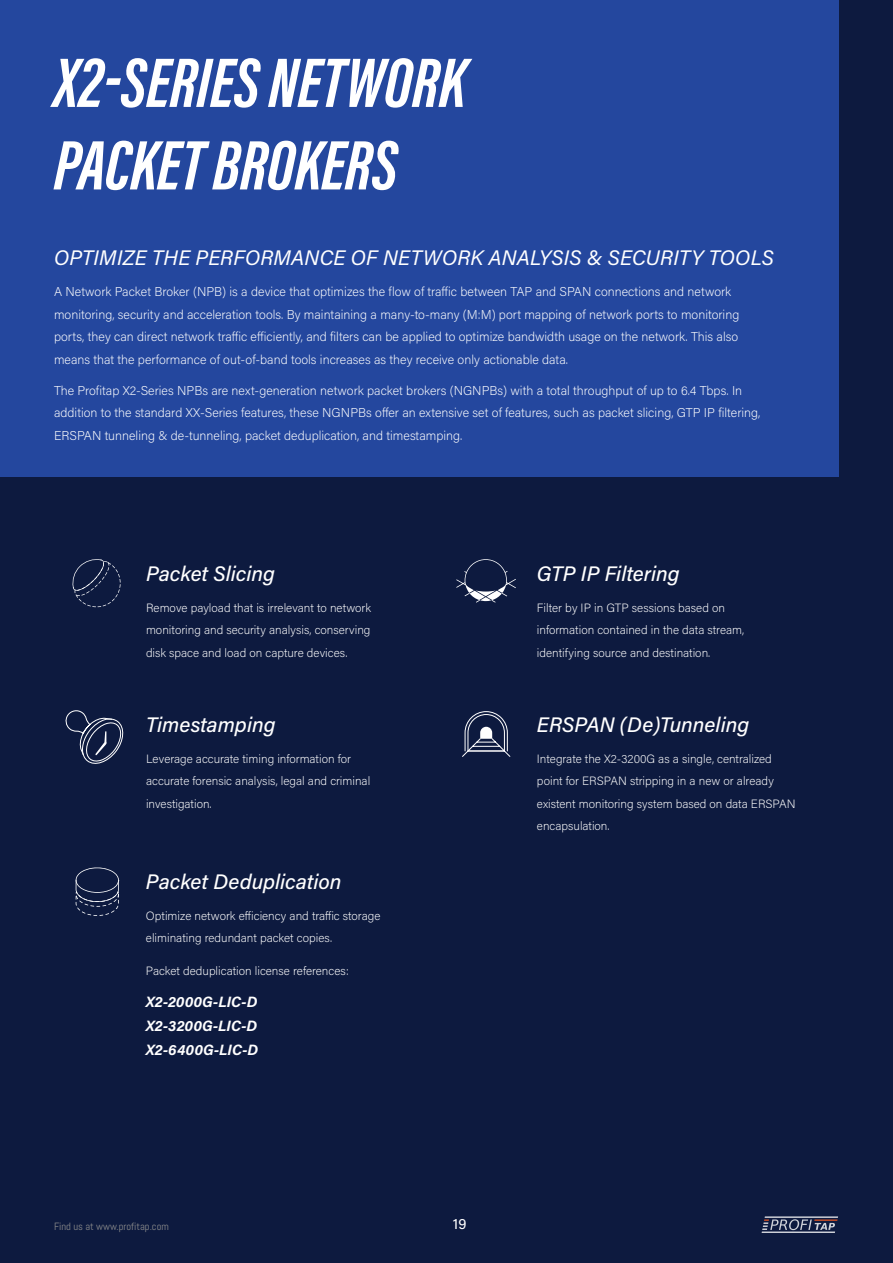
<style>
.page{position:relative;width:893px;height:1263px;background:#0d1a3f}
.page>*{position:absolute;margin:0;border:0;box-sizing:border-box;transform-origin:0 0}
.t1{font:italic 700 72px/82.5px "Acumin Pro Extra Cond";color:#fff}
.t2{font:italic 500 21px "Acumin Pro";color:#fff}
.t3{font:italic 21px "Acumin Pro";letter-spacing:.01em;color:#fff}
.t4{font:italic 700 15px/24px "Acumin Pro";color:#fff;text-align:justify}
.t5{font:15px "Acumin Variable Concept";color:#fff}
.t6{font:200 12.75px/22.5px "Acumin Pro";color:#fff}
.t7{font:200 12px/22.5px "Acumin Pro";color:#fff}
.t8{font:10.5px "Abel";color:#8c8c8c}
</style>
<div class="page">
<hr style="left:765px;top:1216px;width:73px;height:2px;background:#fff">
<hr style="left:762px;top:1231px;width:73px;height:2px;background:#fff">
<svg style="left:762px;top:1219px;width:73px;height:11px"></svg>
<hr style="left:814px;top:1219px;width:23px;height:2px;background:#f05921">
<div style="left:0;top:0;width:838px;height:476px;background:#24479e"></div>
<svg style="left:456px;top:559px;width:60px;height:44px"></svg>
<svg style="left:72px;top:559px;width:49px;height:48px"></svg>
<svg style="left:65px;top:710px;width:59px;height:54px"></svg>
<svg style="left:462px;top:711px;width:49px;height:46px"></svg>
<svg style="left:76px;top:867px;width:43px;height:49px"></svg>
<h1 class="t1" style="left:54px;top:41px;width:413px">X2-SERIES NETWORK<br>PACKET BROKERS</h1>
<h2 class="t3" style="left:54px;top:243px;width:721px">OPTIMIZE THE PERFORMANCE OF NETWORK ANALYSIS &amp; SECURITY TOOLS</h2>
<p class="t6" style="left:54px;top:280px;width:687px">A Network Packet Broker (NPB) is a device that optimizes the flow of traffic between TAP and SPAN connections and network monitoring, security and acceleration tools. By maintaining a many-to-many (M:M) port mapping of network ports to monitoring ports, they can direct network traffic efficiently, and filters can be applied to optimize bandwidth usage on the network. This also means that the performance of out-of-band tools increases as they receive only actionable data.</p>
<p class="t6" style="left:54px;top:378px;width:708px">The Profitap X2-Series NPBs are next-generation network packet brokers (NGNPBs) with a total throughput of up to 6.4 Tbps. In addition to the standard XX-Series features, these NGNPBs offer an extensive set of features, such as packet slicing, GTP IP filtering,<br>ERSPAN tunneling &amp; de-tunneling, packet deduplication, and timestamping.</p>
<h2 class="t2" style="left:146px;top:559px;width:130px">Packet Slicing</h2>
<p class="t7" style="left:146px;top:596px;width:227px;text-align:justify">Remove payload that is irrelevant to network monitoring and security analysis, conserving disk space and load on capture devices.</p>
<h2 class="t2" style="left:146px;top:710px;width:131px">Timestamping</h2>
<p class="t7" style="left:146px;top:747px;width:226px">Leverage accurate timing information for accurate forensic analysis, legal and criminal investigation.</p>
<h2 class="t2" style="left:146px;top:867px;width:197px">Packet Deduplication</h2>
<p class="t7" style="left:146px;top:904px;width:236px">Optimize network efficiency and traffic storage eliminating redundant packet copies.</p>
<p class="t7" style="left:146px;top:959px;width:204px">Packet deduplication license references:</p>
<p class="t4" style="left:146px;top:989px;width:114px">X2-2000G-LIC-D X2-3200G-LIC-D X2-6400G-LIC-D</p>
<p class="t8" style="left:54px;top:1219px;width:116px">Find us at www.profitap.com</p>
<p class="t5" style="left:453px;top:1213px;width:15px">19</p>
<h2 class="t2" style="left:537px;top:559px;width:144px">GTP IP Filtering</h2>
<p class="t7" style="left:537px;top:596px;width:209px">Filter by IP in GTP sessions based on information contained in the data stream, identifying source and destination.</p>
<h2 class="t2" style="left:537px;top:710px;width:214px">ERSPAN (De)Tunneling</h2>
<p class="t7" style="left:537px;top:747px;width:260px">Integrate the X2-3200G as a single, centralized point for ERSPAN stripping in a new or already existent monitoring system based on data ERSPAN encapsulation.</p>
</div>
